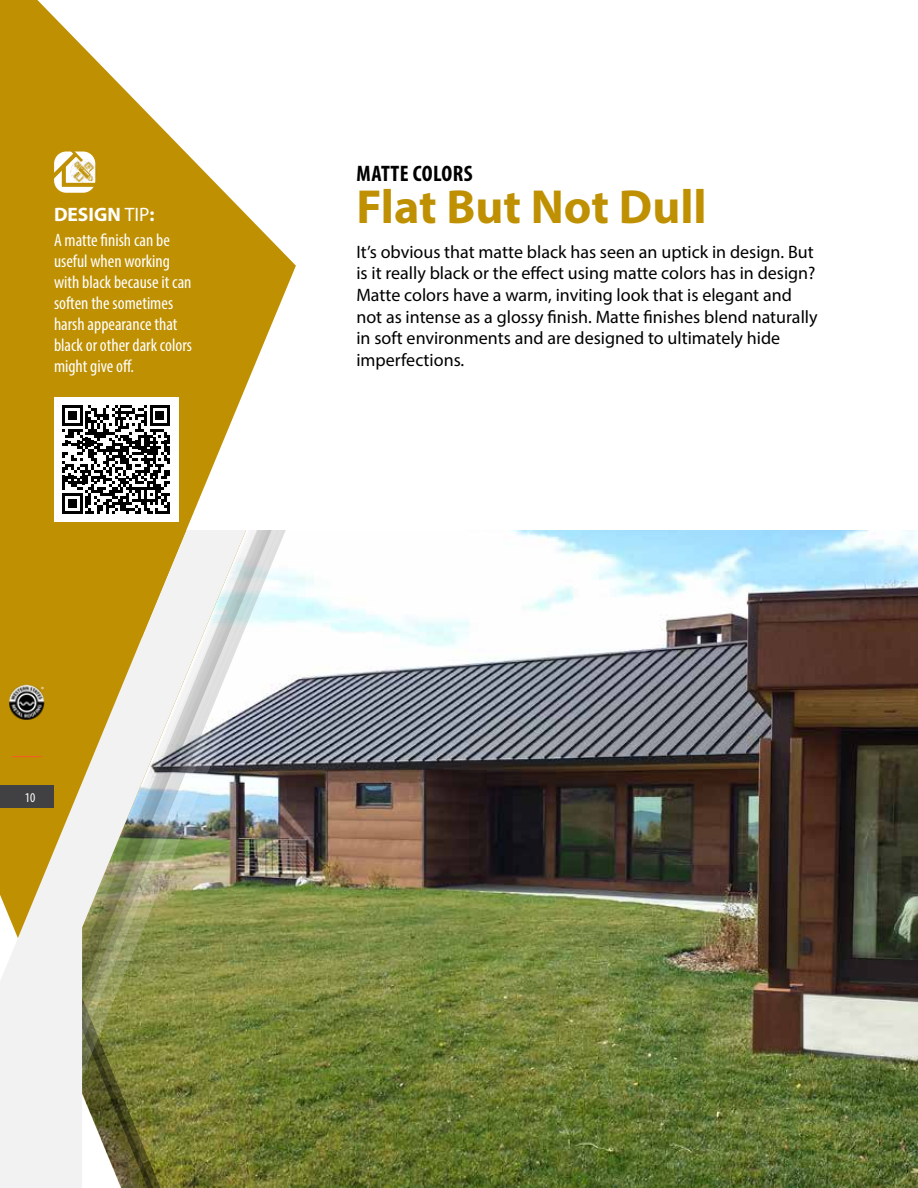
<style>
.page{position:relative;width:918px;height:1188px;background:#fff}
.page>*{position:absolute;margin:0;border:0;box-sizing:border-box;transform-origin:0 0}
.t1{font:700 48px "Myriad Pro";color:#bf9002}
.t2{font:700 condensed 22.5px "Myriad Pro";letter-spacing:.02em;color:#000}
.t3{font:700 19.5px "Myriad Pro";color:#fff}
.t4{font:18px/21.6px "Myriad Pro";color:#000}
.t5{font:condensed 18px/21px "Myriad Pro";color:#fff}
.t6{font:condensed 13.5px "Myriad Pro";color:#fff}
.t7{font:condensed 7.5px "Myriad Pro";color:#fff}
.s1{font-weight:400}
</style>
<div class="page">
<img style="left:417px;top:530px;width:501px;height:658px">
<img style="left:121px;top:609px;width:296px;height:579px">
<img style="left:0;top:573px;width:355px;height:554px">
<svg style="left:0;top:895px;width:121px;height:293px"></svg>
<div style="left:0;top:785px;width:54px;height:23px;background:#414042"></div>
<hr style="left:12px;top:756px;width:30px;height:1px;background:#f15d22">
<svg style="left:0;top:0;width:296px;height:638px;fill:#bf9002"></svg>
<div style="left:54px;top:152px;width:41px;height:41px;background:#fff;border-radius:12px"></div>
<svg style="left:45px;top:145px;width:56px;height:44px"></svg>
<div style="left:54px;top:397px;width:124px;height:125px;background:#fff"></div>
<svg style="left:62px;top:406px;width:108px;height:108px"></svg>
<p class="t3" style="left:54px;top:201px;width:102px">DESIGN <span class="s1">TIP</span>:</p>
<p class="t5" style="left:54px;top:230px;width:140px">A matte finish can be useful when working with black because it can soften the sometimes harsh appearance that black or other dark colors might give off.</p>
<p class="t7" style="left:41px;top:685px;width:4px">®</p>
<p class="t6" style="left:25px;top:789px;width:12px">10</p>
<p class="t2" style="left:357px;top:159px;width:118px">MATTE COLORS</p>
<h1 class="t1" style="left:356px;top:175px;width:352px">Flat But Not Dull</h1>
<p class="t4" style="left:356px;top:241px;width:463px">It’s obvious that matte black has seen an uptick in design. But is it really black or the effect using matte colors has in design?<br>Matte colors have a warm, inviting look that is elegant and not as intense as a glossy finish. Matte finishes blend naturally in soft environments and are designed to ultimately hide imperfections.</p>
</div>
